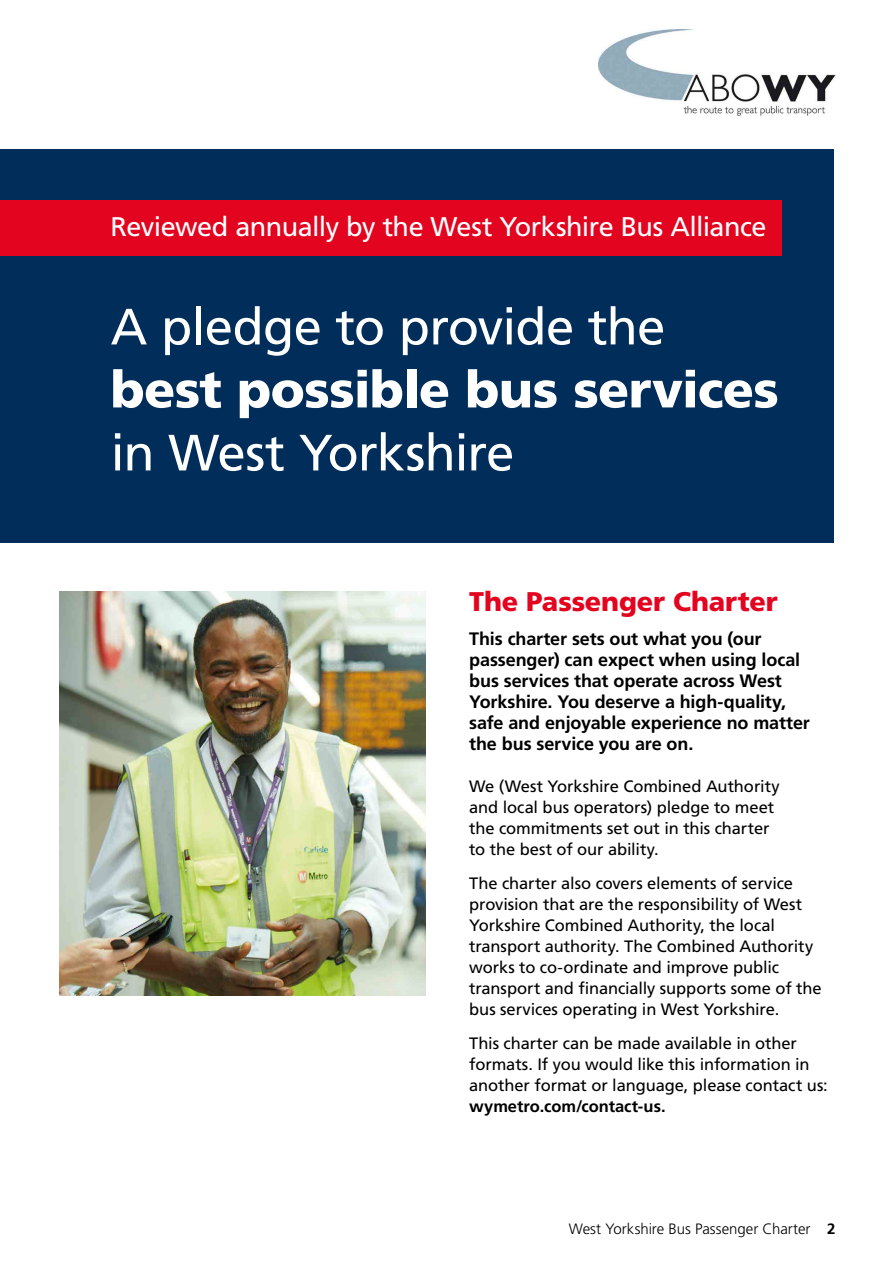
<style>
.page{position:relative;width:893px;height:1263px;background:#fff}
.page>*{position:absolute;margin:0;border:0;box-sizing:border-box;transform-origin:0 0}
.P1{font:51px/63px "Frutiger LT Pro";letter-spacing:-.02em;color:#fff}
.P1-2{font:27px "Frutiger LT Pro";letter-spacing:-.02em;color:#fff}
.t1{font:900 27px "Frutiger LT Pro";letter-spacing:-.005em;color:#e30520}
.P1-3{font:700 18px/21px "Frutiger LT Pro";letter-spacing:-.005em;color:#000}
.P1-4{font:16.5px/21px "Frutiger LT Pro";letter-spacing:-.005em;color:#000}
.t2{font:300 15px "Frutiger LT Pro";letter-spacing:-.005em;color:#000}
.s1{font-weight:900}
.s2{font-weight:700}
</style>
<div class="page">
<div style="left:0;top:149px;width:833px;height:394px;background:#002d59"></div>
<div style="left:0;top:200px;width:781px;height:55px;background:#e30520"></div>
<img style="left:60px;top:592px;width:365px;height:404px">
<img style="left:599px;top:29px;width:237px;height:87px">
<p class="P1-2" style="left:111px;top:211px;width:657px">Reviewed annually by the West Yorkshire Bus Alliance</p>
<p class="P1" style="left:111px;top:295px;width:670px">A pledge to provide the <span class="s1">best possible bus services </span>in West Yorkshire</p>
<h2 class="t1" style="left:469px;top:586px;width:310px">The Passenger Charter</h2>
<p class="P1-3" style="left:469px;top:628px;width:342px">This charter sets out what you (our passenger) can expect when using local bus services that operate across West Yorkshire. You deserve a high-quality, safe and enjoyable experience no matter the bus service you are on.</p>
<p class="P1-4" style="left:469px;top:776px;width:312px">We (West Yorkshire Combined Authority and local bus operators) pledge to meet the commitments set out in this charter to the best of our ability.</p>
<p class="P1-4" style="left:469px;top:873px;width:354px">The charter also covers elements of service provision that are the responsibility of West Yorkshire Combined Authority, the local transport authority. The Combined Authority works to co-ordinate and improve public transport and financially supports some of the bus services operating in West Yorkshire.</p>
<p class="P1-4" style="left:469px;top:1032px;width:360px">This charter can be made available in other formats. If you would like this information in another format or language, please contact us: <span class="s2">wymetro.com/contact-us.</span></p>
<p class="t2" style="left:569px;top:1220px;width:268px">West Yorkshire Bus Passenger Charter <span class="s2">2</span></p>
</div>
